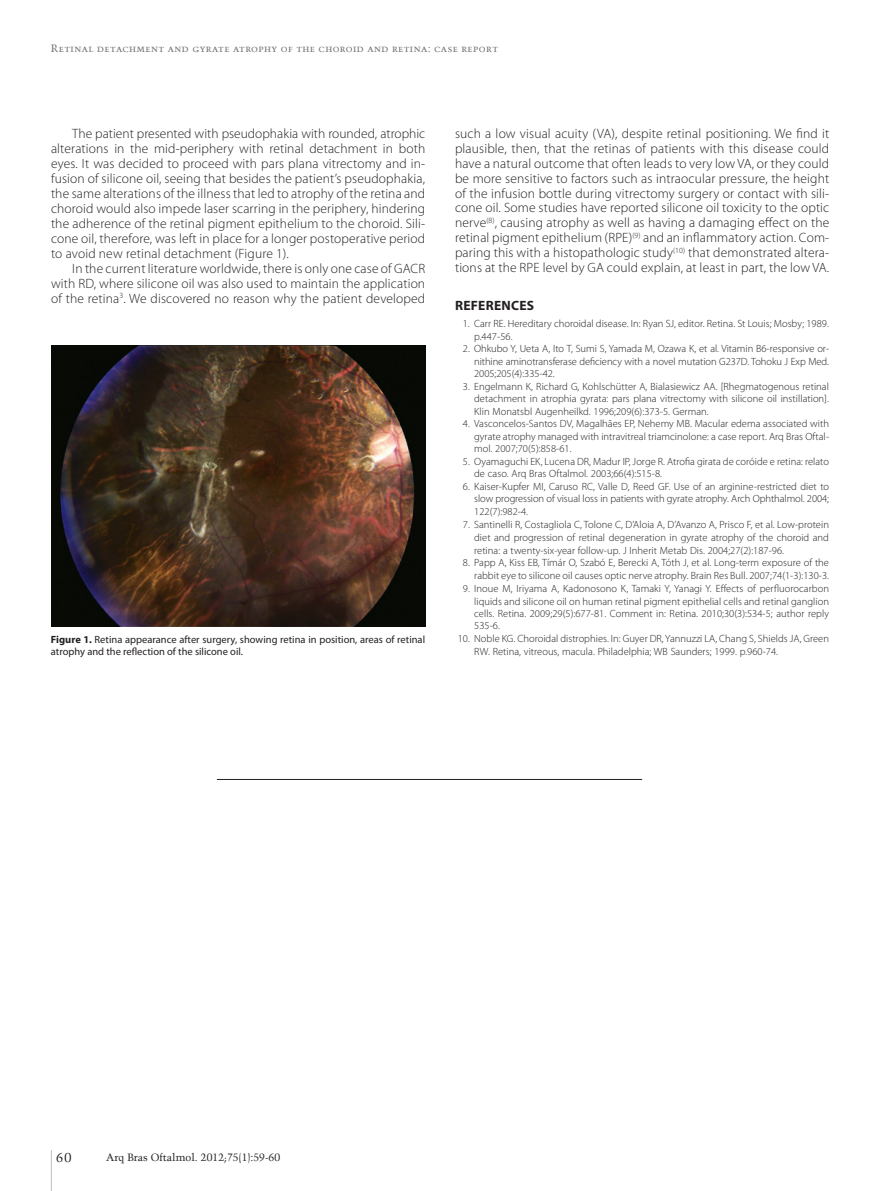
<style>
.page{position:relative;width:893px;height:1191px;background:#fff}
.page>*{position:absolute;margin:0;border:0;box-sizing:border-box;transform-origin:0 0}
.t1{font:300 13.5px/15px "Myriad Pro";letter-spacing:.01em;color:#231f20;text-align:justify}
.t2{font:700 13.5px "Myriad Pro";letter-spacing:.02em;color:#231f20}
.t3{font:12.75px "Trump Mediaeval LT Std";color:#231f20}
.t4{font:300 10.5px/12.5px "Myriad Pro";letter-spacing:.005em;color:#231f20;text-align:justify}
.t5{font:10.5px/12px "Myriad Pro";color:#231f20}
.t6{font:10.5px "Trump Mediaeval LT Std";letter-spacing:.03em;color:#6c6d70}
.t7{font:10.5px "Trump Mediaeval LT Std";color:#231f20}
.s1{font-weight:700}
</style>
<div class="page">
<hr style="left:51px;top:1150px;width:1px;height:41px;background:#bcbdc0">
<img style="left:51px;top:345px;width:374px;height:281px">
<hr style="left:217px;top:779px;width:425px;height:1px;background:#231f20">
<p class="t6" style="left:51px;top:42px;width:449px">Retinal detachment and gyrate atrophy of the choroid and retina: case report</p>
<p class="t1" style="left:51px;top:126px;width:376px;text-indent:21px">The patient presented with pseudophakia with rounded, atrophic alterations in the mid-periphery with retinal detachment in both eyes. It was decided to proceed with pars plana vitrectomy and in&shy;fusion of silicone oil, seeing that besides the patient’s pseudophakia, the same alterations of the illness that led to atrophy of the retina and choroid would also impede laser scarring in the periphery, hindering the adherence of the retinal pigment epithelium to the choroid. Sili&shy;cone oil, therefore, was left in place for a longer postoperative period to avoid new retinal detachment (Figure 1).</p>
<p class="t1" style="left:51px;top:261px;width:376px;text-indent:21px">In the current literature worldwide, there is only one case of GACR with RD, where silicone oil was also used to maintain the application of the retina<sup>3</sup>. We discovered no reason why the patient developed</p>
<p class="t5" style="left:51px;top:633px;width:376px"><span class="s1">Figure 1.</span> Retina appearance after surgery, showing retina in position, areas of retinal atrophy and the reflection of the silicone oil.</p>
<p class="t1" style="left:455px;top:126px;width:376px">such a low visual acuity (VA), despite retinal positioning. We find it plausible, then, that the retinas of patients with this disease could have a natural outcome that often leads to very low VA, or they could be more sensitive to factors such as intraocular pressure, the height of the infusion bottle during vitrectomy surgery or contact with sili&shy;cone oil. Some studies have reported silicone oil toxicity to the optic nerve<sup>(8)</sup>, causing atrophy as well as having a damaging effect on the retinal pigment epithelium (RPE)<sup>(9)</sup> and an inflammatory action. Com&shy;paring this with a histopathologic study<sup>(10)</sup> that demonstrated altera&shy;tions at the RPE level by GA could explain, at least in part, the low VA.</p>
<p class="t2" style="left:455px;top:297px;width:81px">REFERENCES</p>
<p class="t4" style="left:474px;top:318px;width:356px;text-indent:-11px">1. Carr RE. Hereditary choroidal disease. In: Ryan SJ, editor. Retina. St Louis; Mosby; 1989. p.447-56.</p>
<p class="t4" style="left:474px;top:343px;width:357px;text-indent:-11px">2. Ohkubo Y, Ueta A, Ito T, Sumi S, Yamada M, Ozawa K, et al. Vitamin B6-responsive or&shy;nithine aminotransferase deficiency with a novel mutation G237D. Tohoku J Exp Med.<br>2005;205(4):335-42.</p>
<p class="t4" style="left:474px;top:380px;width:356px;text-indent:-11px">3. Engelmann K, Richard G, Kohlschütter A, Bialasiewicz AA. [Rhegmatogenous retinal detachment in atrophia gyrata: pars plana vitrectomy with silicone oil instillation].<br>Klin Monatsbl Augenheilkd. 1996;209(6):373-5. German.</p>
<p class="t4" style="left:474px;top:417px;width:357px;text-indent:-11px">4. Vasconcelos-Santos DV, Magalhães EP, Nehemy MB. Macular edema associated with gyrate atrophy managed with intravitreal triamcinolone: a case report. Arq Bras Oftal&shy;mol. 2007;70(5):858-61.</p>
<p class="t4" style="left:474px;top:455px;width:356px;text-indent:-11px">5. Oyamaguchi EK, Lucena DR, Madur IP, Jorge R. Atrofia girata de coróide e retina: relato de caso. Arq Bras Oftalmol. 2003;66(4):515-8.</p>
<p class="t4" style="left:474px;top:480px;width:357px;text-indent:-11px">6. Kaiser-Kupfer MI, Caruso RC, Valle D, Reed GF. Use of an arginine-restricted diet to slow progression of visual loss in patients with gyrate atrophy. Arch Ophthalmol. 2004; 122(7):982-4.</p>
<p class="t4" style="left:474px;top:518px;width:356px;text-indent:-11px">7. Santinelli R, Costagliola C, Tolone C, D’Aloia A, D’Avanzo A, Prisco F, et al. Low-protein diet and progression of retinal degeneration in gyrate atrophy of the choroid and retina: a twenty-six-year follow-up. J Inherit Metab Dis. 2004;27(2):187-96.</p>
<p class="t4" style="left:463px;top:556px;width:368px;text-align:right">8. Papp A, Kiss EB, Tímár O, Szabó E, Berecki A, Tóth J, et al. Long-term exposure of the rabbit eye to silicone oil causes optic nerve atrophy. Brain Res Bull. 2007;74(1-3):130-3.</p>
<p class="t4" style="left:474px;top:582px;width:356px;text-indent:-11px">9. Inoue M, Iriyama A, Kadonosono K, Tamaki Y, Yanagi Y. Effects of perfluorocarbon liquids and silicone oil on human retinal pigment epithelial cells and retinal ganglion cells. Retina. 2009;29(5):677-81. Comment in: Retina. 2010;30(3):534-5; author reply 535-6.</p>
<p class="t4" style="left:474px;top:632px;width:356px;text-indent:-16px">10. Noble KG. Choroidal distrophies. In: Guyer DR, Yannuzzi LA, Chang S, Shields JA, Green<br>RW. Retina, vitreous, macula. Philadelphia; WB Saunders; 1999. p.960-74.</p>
<p class="t3" style="left:56px;top:1149px;width:17px">60</p>
<p class="t7" style="left:106px;top:1151px;width:175px">Arq Bras Oftalmol. 2012;75(1):59-60</p>
</div>
